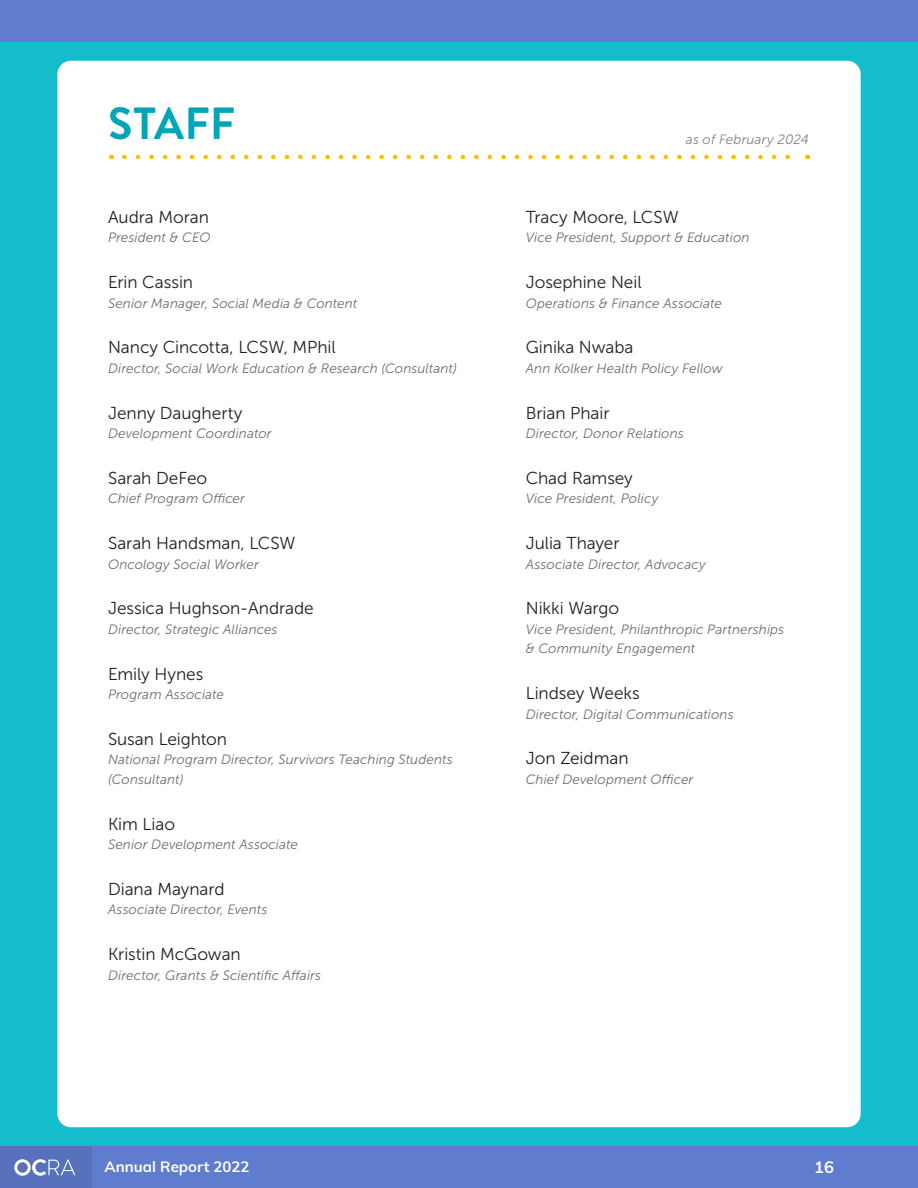
<style>
.page{position:relative;width:918px;height:1188px;background:#fff}
.page>*{position:absolute;margin:0;border:0;box-sizing:border-box;transform-origin:0 0}
.AR_Page_Title{font:700 45px "Brandon Grotesque";letter-spacing:.005em;color:#00a5b6}
.staff{font:17.25px "Museo Sans 300";letter-spacing:-.005em;color:#231f20}
.t1{font:700 16.5px "Muli";color:#fff}
.t2{font:700 15px "Muli";color:#fff}
.committee_affiliation{font:italic 13.5px/19.5px "Museo Sans 300";letter-spacing:.005em;color:#6c6d70}
.start_ended{font:italic 13.5px "Museo Sans 300";letter-spacing:.005em;color:#808285}
</style>
<div class="page">
<div style="left:0;top:0;width:918px;height:1151px;background:#14bccc"></div>
<div style="left:0;top:1147px;width:918px;height:41px;background:#607ccf"></div>
<div style="left:0;top:1147px;width:91px;height:41px;background:#5771bd"></div>
<svg style="left:14px;top:1159px;width:61px;height:17px"></svg>
<div style="left:57px;top:61px;width:804px;height:1066px;background:#fff;border-radius:14px"></div>
<div style="left:0;top:0;width:918px;height:41px;background:#607ccf"></div>
<svg style="left:124px;top:155px;width:666px;height:4px"></svg>
<p class="AR_Page_Title" style="left:108px;top:92px;width:128px">STAFF</p>
<p class="staff" style="left:108px;top:208px;width:103px">Audra Moran</p>
<p class="committee_affiliation" style="left:108px;top:228px;width:104px">President &amp; CEO</p>
<p class="staff" style="left:108px;top:273px;width:87px">Erin Cassin</p>
<p class="committee_affiliation" style="left:108px;top:293px;width:251px">Senior Manager, Social Media &amp; Content</p>
<p class="staff" style="left:108px;top:338px;width:229px">Nancy Cincotta, LCSW, MPhil</p>
<p class="committee_affiliation" style="left:108px;top:359px;width:351px">Director, Social Work Education &amp; Research (Consultant)</p>
<p class="staff" style="left:108px;top:403px;width:136px">Jenny Daugherty</p>
<p class="committee_affiliation" style="left:108px;top:424px;width:165px">Development Coordinator</p>
<p class="staff" style="left:108px;top:469px;width:101px">Sarah DeFeo</p>
<p class="committee_affiliation" style="left:108px;top:489px;width:139px">Chief Program Officer</p>
<p class="staff" style="left:108px;top:534px;width:189px">Sarah Handsman, LCSW</p>
<p class="committee_affiliation" style="left:108px;top:554px;width:153px">Oncology Social Worker</p>
<p class="staff" style="left:108px;top:599px;width:207px">Jessica Hughson-Andrade</p>
<p class="committee_affiliation" style="left:108px;top:620px;width:171px">Director, Strategic Alliances</p>
<p class="staff" style="left:108px;top:664px;width:97px">Emily Hynes</p>
<p class="committee_affiliation" style="left:108px;top:685px;width:118px">Program Associate</p>
<p class="staff" style="left:108px;top:730px;width:121px">Susan Leighton</p>
<p class="committee_affiliation" style="left:108px;top:750px;width:346px">National Program Director, Survivors Teaching Students (Consultant)</p>
<p class="staff" style="left:108px;top:814px;width:69px">Kim Liao</p>
<p class="committee_affiliation" style="left:108px;top:835px;width:191px">Senior Development Associate</p>
<p class="staff" style="left:108px;top:880px;width:118px">Diana Maynard</p>
<p class="committee_affiliation" style="left:108px;top:900px;width:161px">Associate Director, Events</p>
<p class="staff" style="left:108px;top:945px;width:134px">Kristin McGowan</p>
<p class="committee_affiliation" style="left:108px;top:965px;width:215px">Director, Grants &amp; Scientific Affairs</p>
<p class="start_ended" style="left:686px;top:132px;width:124px">as of February 2024</p>
<p class="staff" style="left:526px;top:208px;width:155px">Tracy Moore, LCSW</p>
<p class="committee_affiliation" style="left:526px;top:228px;width:225px">Vice President, Support &amp; Education</p>
<p class="staff" style="left:526px;top:273px;width:117px">Josephine Neil</p>
<p class="committee_affiliation" style="left:526px;top:293px;width:198px">Operations &amp; Finance Associate</p>
<p class="staff" style="left:526px;top:338px;width:109px">Ginika Nwaba</p>
<p class="committee_affiliation" style="left:526px;top:359px;width:198px">Ann Kolker Health Policy Fellow</p>
<p class="staff" style="left:526px;top:403px;width:85px">Brian Phair</p>
<p class="committee_affiliation" style="left:526px;top:424px;width:160px">Director, Donor Relations</p>
<p class="staff" style="left:526px;top:469px;width:109px">Chad Ramsey</p>
<p class="committee_affiliation" style="left:526px;top:489px;width:134px">Vice President, Policy</p>
<p class="staff" style="left:526px;top:534px;width:95px">Julia Thayer</p>
<p class="committee_affiliation" style="left:526px;top:554px;width:182px">Associate Director, Advocacy</p>
<p class="staff" style="left:526px;top:599px;width:95px">Nikki Wargo</p>
<p class="committee_affiliation" style="left:526px;top:620px;width:260px">Vice President, Philanthropic Partnerships &amp; Community Engagement</p>
<p class="staff" style="left:526px;top:684px;width:116px">Lindsey Weeks</p>
<p class="committee_affiliation" style="left:526px;top:704px;width:209px">Director, Digital Communications</p>
<p class="staff" style="left:526px;top:749px;width:104px">Jon Zeidman</p>
<p class="committee_affiliation" style="left:526px;top:770px;width:169px">Chief Development Officer</p>
<p class="t2" style="left:105px;top:1156px;width:146px">Annual Report 2022</p>
<p class="t1" style="left:814px;top:1155px;width:21px">16</p>
</div>
